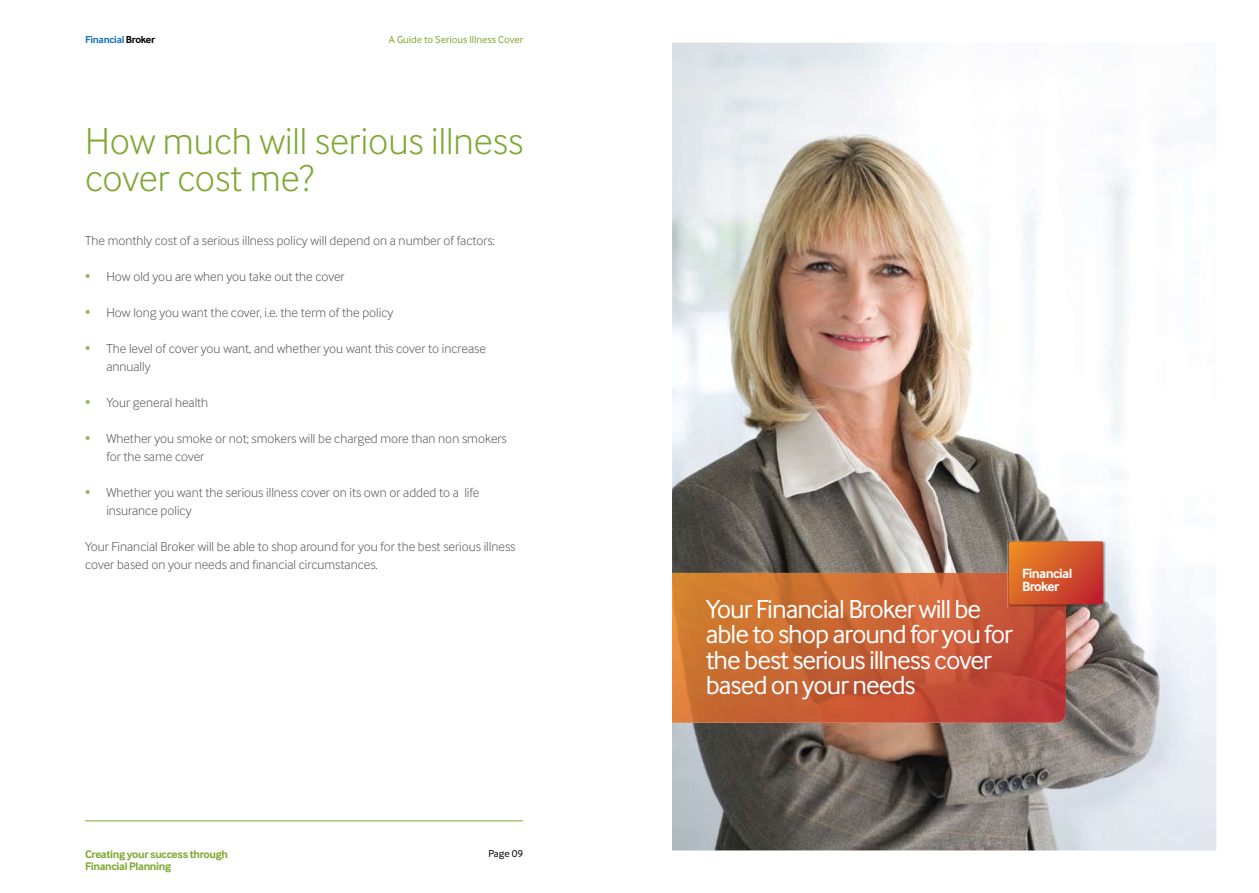
<style>
.page{position:relative;width:1259px;height:893px;background:#fff}
.page>*{position:absolute;margin:0;border:0;box-sizing:border-box;transform-origin:0 0}
.t1{font:300 39px/37.5px "Inter Face";color:#7ea831}
.t2{font:27px/25.5px "Inter Face";letter-spacing:-.04em;color:#fff}
.t3{font:700 13.8px/12.6px "Inter Face";letter-spacing:-.045em;color:#fff}
.t4{font:300 13.5px/18px "Inter Face";color:#58595b}
.t5{font:700 11.4px "Inter Face";letter-spacing:-.03em;color:#7ea831}
.t6{font:10.5px "Inter Face";color:#7ea831}
.t7{font:700 10.5px "Inter Face";letter-spacing:-.03em;color:#1b75bc}
.t8{font:10.5px "Inter Face";color:#000}
.s1{color:#000}
.s2{color:#94b654}
</style>
<div class="page">
<hr style="left:85px;top:821px;width:438px;height:1px;background:#7ea831">
<img style="left:672px;top:43px;width:544px;height:807px">
<img style="left:672px;top:573px;width:394px;height:150px">
<img style="left:1007px;top:540px;width:98px;height:67px">
<img style="left:1007px;top:573px;width:59px;height:34px">
<svg style="left:1008px;top:541px;width:95px;height:63px;background:#d3582a"></svg>
<p class="t7" style="left:85px;top:33px;width:71px">Financial <span class="s1">Broker</span></p>
<p class="t6" style="left:389px;top:33px;width:136px">A Guide to Serious Illness Cover</p>
<h1 class="t1" style="left:85px;top:121px;width:439px">How much will serious illness cover cost me?</h1>
<p class="t4" style="left:85px;top:231px;width:411px">The monthly cost of a serious illness policy will depend on a number of factors:</p>
<p class="t4" style="left:85px;top:267px;width:261px"><span class="s2">•</span> How old you are when you take out the cover</p>
<p class="t4" style="left:85px;top:303px;width:310px"><span class="s2">•</span> How long you want the cover, i.e. the term of the policy</p>
<p class="t4" style="left:106px;top:339px;width:381px;text-indent:-21px"><span class="s2">•</span> The level of cover you want, and whether you want this cover to increase annually</p>
<p class="t4" style="left:85px;top:393px;width:125px"><span class="s2">•</span> Your general health</p>
<p class="t4" style="left:106px;top:429px;width:402px;text-indent:-21px"><span class="s2">•</span> Whether you smoke or not; smokers will be charged more than non smokers for the same cover</p>
<p class="t4" style="left:106px;top:483px;width:374px;text-indent:-21px"><span class="s2">•</span> Whether you want the serious illness cover on its own or added to a life insurance policy</p>
<p class="t4" style="left:85px;top:537px;width:432px">Your Financial Broker will be able to shop around for you for the best serious illness cover based on your needs and financial circumstances.</p>
<p class="t5" style="left:85px;top:848px;width:144px">Creating your success through</p>
<p class="t8" style="left:488px;top:848px;width:36px">Page 09</p>
<p class="t5" style="left:85px;top:859px;width:88px">Financial Planning</p>
<h2 class="t2" style="left:706px;top:596px;width:308px">Your Financial Broker will be able to shop around for you for the best serious illness cover based on your needs</h2>
<p class="t3" style="left:1022px;top:567px;width:52px">Financial<br>Broker</p>
</div>
